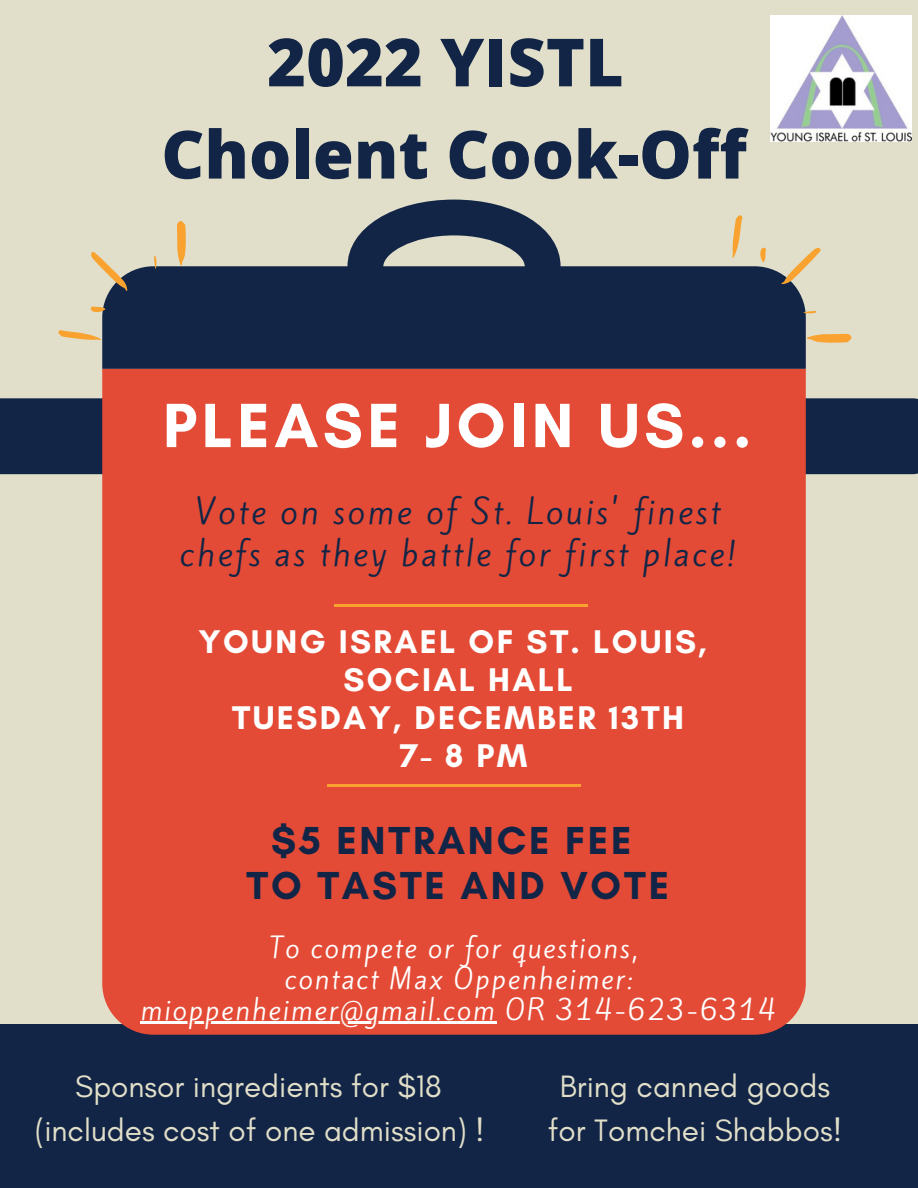
<style>
.page{position:relative;width:918px;height:1188px;background:#e1dfc9}
.page>*{position:absolute;margin:0;border:0;box-sizing:border-box;transform-origin:0 0}
.t1{font:800 66.45px/92.2px "Open Sans";color:#122546;text-align:center}
.t2{font:700 63.75px "Glacial Indifference";letter-spacing:.07em;color:#fff}
.t3{font:700 39.75px/45.2px "Glacial Indifference";letter-spacing:.07em;color:#122546;text-align:center}
.t4{font:700 33.45px "Glacial Indifference";letter-spacing:.07em;color:#fff}
.t5{font:31.95px/42.6px "Kite One";letter-spacing:.085em;color:#122546;text-align:center}
.t6{font:31.5px/43.8px "Glacial Indifference";color:#e1dfc9;text-align:center}
.t7{font:26.25px/30.8px "Kite One";letter-spacing:.07em;color:#fff;text-align:center}
</style>
<div class="page">
<div style="left:0;top:1024px;width:918px;height:164px;background:#122546"></div>
<div style="left:0;top:398px;width:102px;height:76px;background:#122546"></div>
<div style="left:806px;top:398px;width:112px;height:76px;background:#122546"></div>
<div style="left:102px;top:369px;width:704px;height:666px;background:#e34b36"></div>
<div style="left:102px;top:266px;width:704px;height:103px;background:#122546"></div>
<svg style="left:348px;top:200px;width:213px;height:68px"></svg>
<hr style="left:140px;top:1021px;width:357px;height:3px;background:#fff">
<img style="left:770px;top:16px;width:141px;height:126px">
<svg style="left:91px;top:251px;width:40px;height:41px"></svg>
<svg style="left:58px;top:301px;width:48px;height:57px"></svg>
<svg style="left:148px;top:221px;width:56px;height:48px"></svg>
<svg style="left:780px;top:248px;width:41px;height:40px"></svg>
<svg style="left:732px;top:215px;width:34px;height:47px"></svg>
<svg style="left:803px;top:305px;width:49px;height:56px"></svg>
<hr style="left:334px;top:604px;width:253px;height:3px;background:#f9a22f">
<hr style="left:328px;top:786px;width:253px;height:1px;background:#f9a22f">
<hr style="left:328px;top:784px;width:253px;height:2px;background:#f9a22f">
<h1 class="t1" style="left:161px;top:14px;width:587px">2022 YISTL<br>Cholent Cook-Off</h1>
<h2 class="t2" style="left:163px;top:387px;width:590px">PLEASE JOIN US...</h2>
<p class="t5" style="left:180px;top:490px;width:558px">Vote on some of St. Louis' finest chefs as they battle for first place!</p>
<p class="t4" style="left:199px;top:621px;width:510px">YOUNG ISRAEL OF ST. LOUIS,</p>
<p class="t4" style="left:343px;top:659px;width:231px">SOCIAL HALL</p>
<p class="t4" style="left:232px;top:697px;width:454px">TUESDAY, DECEMBER 13TH</p>
<p class="t4" style="left:400px;top:735px;width:129px">7- 8 PM</p>
<p class="t3" style="left:247px;top:818px;width:424px">$5 ENTRANCE FEE<br>TO TASTE AND VOTE</p>
<p class="t7" style="left:140px;top:933px;width:637px">To compete or for questions,<br>contact Max Oppenheimer: mioppenheimer@gmail.com OR 314-623-6314</p>
<p class="t6" style="left:35px;top:1064px;width:451px">Sponsor ingredients for $18 (includes cost of one admission) !</p>
<p class="t6" style="left:548px;top:1064px;width:296px">Bring canned goods for Tomchei Shabbos!</p>
</div>
